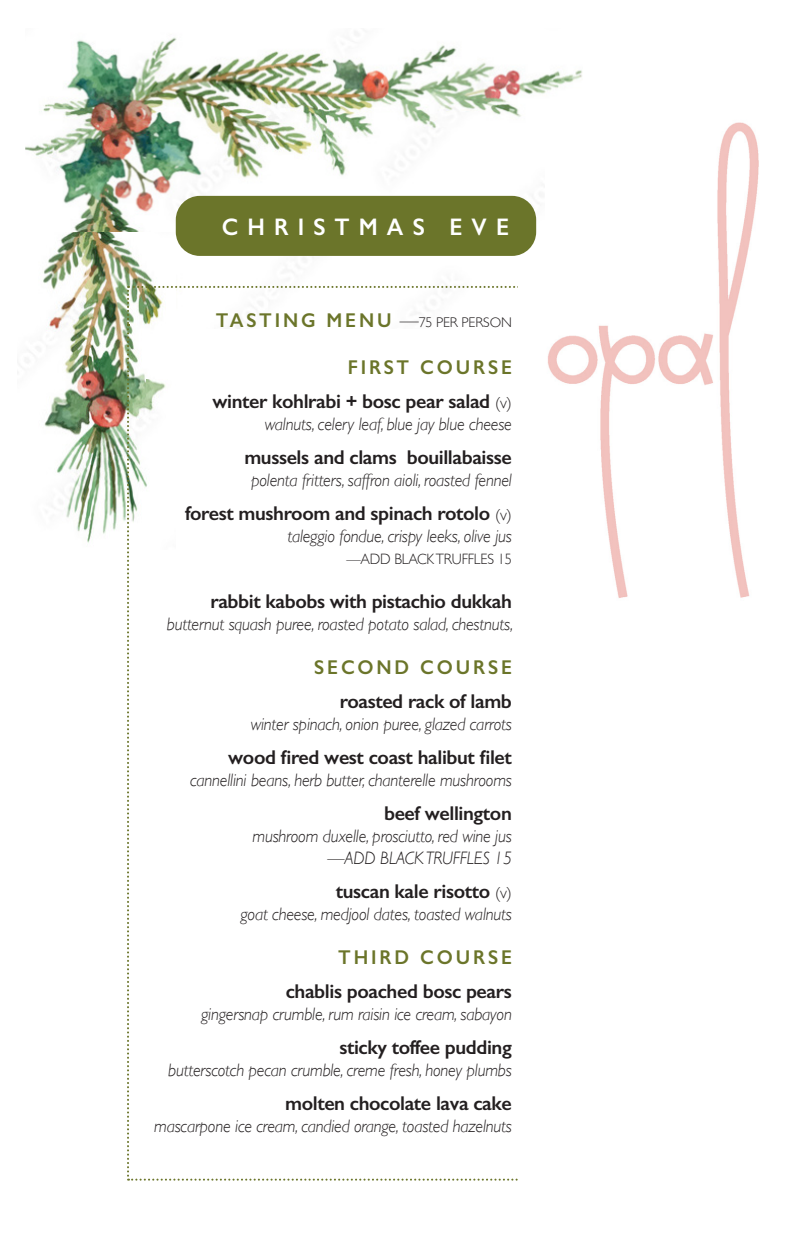
<style>
.page{position:relative;width:788px;height:1234px;background:#fff}
.page>*{position:absolute;margin:0;border:0;box-sizing:border-box;transform-origin:0 0}
.Opal_Txt_w_tabs_short{font:600 24px "Gill Sans";letter-spacing:.4em;color:#fff;scale:.95 1}
.ItemwLONGtab_3{font:600 20px "Gill Sans";letter-spacing:-.02em;color:#231f20}
.NEW_DishListing{font:600 20px "Gill Sans";letter-spacing:.15em;color:#6b752a;scale:.95 1}
.NEW_DishListing-2{font:italic 300 18px "Gill Sans";letter-spacing:-.01em;color:#231f20;scale:.95 1}
.ItemwLONGtab_3-2{font:italic 300 18px "Gill Sans";letter-spacing:-.01em;color:#231f20;scale:.95 1}
.NEW_DishListing-3{font:300 15px "Gill Sans";letter-spacing:-.01em;color:#231f20;scale:.95 1}
.s1{font-weight:300;color:#231f20}
.s2{font-weight:300;font-size:14px;color:#231f20}
.s3{font-weight:300;font-size:16px}
</style>
<div class="page">
<img style="left:26px;top:32px;width:556px;height:254px">
<img style="left:26px;top:233px;width:150px;height:310px">
<img style="left:545px;top:118px;width:214px;height:480px">
<svg style="left:127px;top:286px;width:390px;height:894px"></svg>
<div style="left:176px;top:196px;width:360px;height:60px;background:#6b752a;border-radius:24px"></div>
<div style="left:517px;top:284px;width:28px;height:915px;background:#fff"></div>
<p class="Opal_Txt_w_tabs_short" style="left:221px;top:213px;width:304px">CHRISTMAS EVE</p>
<p class="NEW_DishListing" style="left:216px;top:308px;width:313px">TASTING MENU <span class="s1">—</span><span class="s2">75 PER PERSON</span></p>
<p class="NEW_DishListing" style="left:347px;top:354px;width:174px">FIRST COURSE</p>
<p class="ItemwLONGtab_3" style="left:212px;top:388px;width:301px">winter kohlrabi + bosc pear salad <span class="s3">(v)</span></p>
<p class="NEW_DishListing-2" style="left:264px;top:413px;width:261px">walnuts, celery leaf, blue jay blue cheese</p>
<p class="ItemwLONGtab_3" style="left:244px;top:444px;width:269px">mussels and clams bouillabaisse</p>
<p class="NEW_DishListing-2" style="left:251px;top:469px;width:276px">polenta fritters, saffron aioli, roasted fennel</p>
<p class="ItemwLONGtab_3" style="left:185px;top:500px;width:328px">forest mushroom and spinach rotolo <span class="s3">(v)</span></p>
<p class="ItemwLONGtab_3-2" style="left:287px;top:525px;width:238px">taleggio fondue, crispy leeks, olive jus</p>
<p class="NEW_DishListing-3" style="left:346px;top:546px;width:176px">—ADD BLACK TRUFFLES 15</p>
<p class="ItemwLONGtab_3" style="left:210px;top:588px;width:303px">rabbit kabobs with pistachio dukkah</p>
<p class="NEW_DishListing-2" style="left:167px;top:613px;width:366px">butternut squash puree, roasted potato salad, chestnuts,</p>
<p class="NEW_DishListing" style="left:314px;top:654px;width:209px">SECOND COURSE</p>
<p class="ItemwLONGtab_3" style="left:339px;top:688px;width:173px">roasted rack of lamb</p>
<p class="NEW_DishListing-2" style="left:250px;top:713px;width:276px">winter spinach, onion puree, glazed carrots</p>
<p class="ItemwLONGtab_3" style="left:228px;top:744px;width:285px">wood fired west coast halibut filet</p>
<p class="NEW_DishListing-2" style="left:190px;top:769px;width:340px">cannellini beans, herb butter, chanterelle mushrooms</p>
<p class="ItemwLONGtab_3" style="left:384px;top:800px;width:129px">beef wellington</p>
<p class="NEW_DishListing-2" style="left:252px;top:825px;width:274px">mushroom duxelle, prosciutto, red wine jus</p>
<p class="NEW_DishListing-2" style="left:327px;top:847px;width:195px">—ADD BLACK TRUFFLES 15</p>
<p class="ItemwLONGtab_3" style="left:335px;top:878px;width:177px">tuscan kale risotto <span class="s3">(v)</span></p>
<p class="ItemwLONGtab_3-2" style="left:240px;top:903px;width:287px">goat cheese, medjool dates, toasted walnuts</p>
<p class="NEW_DishListing" style="left:338px;top:944px;width:184px">THIRD COURSE</p>
<p class="ItemwLONGtab_3" style="left:285px;top:978px;width:227px">chablis poached bosc pears</p>
<p class="NEW_DishListing-2" style="left:201px;top:1003px;width:328px">gingersnap crumble, rum raisin ice cream, sabayon</p>
<p class="ItemwLONGtab_3" style="left:339px;top:1034px;width:174px">sticky toffee pudding</p>
<p class="NEW_DishListing-2" style="left:168px;top:1059px;width:363px">butterscotch pecan crumble, creme fresh, honey plumbs</p>
<p class="ItemwLONGtab_3" style="left:285px;top:1090px;width:228px">molten chocolate lava cake</p>
<p class="NEW_DishListing-2" style="left:154px;top:1115px;width:378px">mascarpone ice cream, candied orange, toasted hazelnuts</p>
</div>
